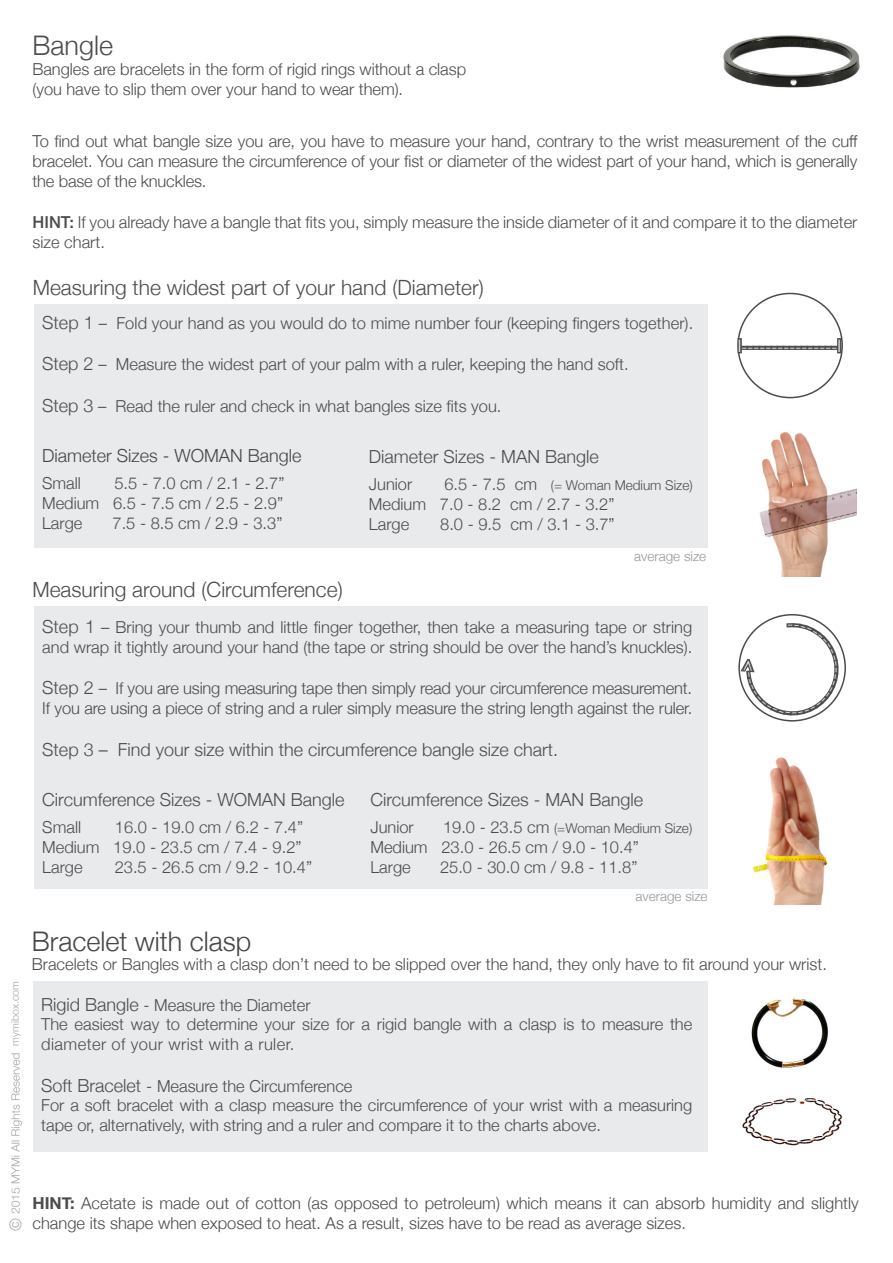
<style>
.page{position:relative;width:893px;height:1263px;background:#fff}
.page>*{position:absolute;margin:0;border:0;box-sizing:border-box;transform-origin:0 0}
.t1{font:300 27px "Helvetica Neue";color:#454647}
.t2{font:300 27px "Helvetica Neue";color:#4b4c4d}
.t3{font:300 21px "Helvetica Neue";color:#4b4c4d}
.t4{font:300 18px "Helvetica Neue";color:#4b4c4d}
.t5{font:300 18px "Helvetica Neue";color:#454647}
.t6{font:18px "Times";color:#e9eaeb}
.t7{font:300 16.5px/19.8px "Helvetica Neue";color:#4b4c4d}
.t8{font:300 16.5px "Helvetica Neue";letter-spacing:.025em;color:#4b4c4d}
.t9{font:300 13.5px "Helvetica Neue";color:#4b4c4d}
.t10{font:300 13.5px "Helvetica Neue";color:#95979a}
.t11{font:300 10.5px "Helvetica Neue";color:#a4a5a9}
.s1{font-weight:500}
.s2{font-size:18px}
.s3{font-size:16.5px}
.s4{font-weight:700}
</style>
<div class="page">
<div style="left:33px;top:981px;width:674px;height:171px;background:#e9eaeb"></div>
<div style="left:34px;top:606px;width:673px;height:282px;background:#e9eaeb"></div>
<div style="left:34px;top:304px;width:673px;height:244px;background:#e9eaeb"></div>
<img style="left:752px;top:757px;width:76px;height:148px">
<img style="left:759px;top:432px;width:98px;height:144px">
<img style="left:723px;top:35px;width:137px;height:53px">
<img style="left:742px;top:1098px;width:100px;height:48px">
<img style="left:751px;top:997px;width:78px;height:71px">
<div style="left:737px;top:293px;width:106px;height:105px;border:2px solid #4b4c4d;border-radius:50%"></div>
<div style="left:738px;top:338px;width:4px;height:15px;border:3px solid #4b4c4d"></div>
<svg style="left:741px;top:346px;width:96px;height:4px"></svg>
<div style="left:837px;top:338px;width:4px;height:15px;border:3px solid #4b4c4d"></div>
<img style="left:9px;top:1053px;width:13px;height:178px">
<svg style="left:738px;top:622px;width:102px;height:95px"></svg>
<p class="t2" style="left:33px;top:24px;width:82px">Bangle</p>
<p class="t7" style="left:33px;top:58px;width:435px">Bangles are bracelets in the form of rigid rings without a clasp</p>
<p class="t7" style="left:33px;top:78px;width:372px">(you have to slip them over your hand to wear them).</p>
<p class="t7" style="left:33px;top:130px;width:827px;text-align:justify">To find out what bangle size you are, you have to measure your hand, contrary to the wrist measurement of the cuff bracelet. You can measure the circumference of your fist or diameter of the widest part of your hand, which is generally the base of the knuckles.</p>
<p class="t7" style="left:33px;top:211px;width:826px"><span class="s1">HINT:</span> If you already have a bangle that fits you, simply measure the inside diameter of it and compare it to the diameter size chart.</p>
<p class="t11" style="left:7px;top:1045px;width:66px;rotate:-90deg">mymibox.com</p>
<p class="t3" style="left:33px;top:271px;width:452px">Measuring the widest part of your hand (Diameter)</p>
<p class="t7" style="left:42px;top:312px;width:653px"><span class="s2">Step 1</span> – Fold your hand as you would do to mime number four (keeping fingers together).</p>
<p class="t7" style="left:42px;top:353px;width:588px"><span class="s2">Step 2</span> – Measure the widest part of your palm with a ruler, keeping the hand soft.</p>
<p class="t7" style="left:42px;top:395px;width:461px"><span class="s2">Step 3</span> – Read the ruler and check in what bangles size fits you.</p>
<p class="t5" style="left:42px;top:441px;width:261px">Diameter Sizes - WOMAN Bangle</p>
<p class="t7" style="left:42px;top:472px;width:40px">Small</p>
<p class="t7" style="left:114px;top:472px;width:171px">5.5 - 7.0 cm / 2.1 - 2.7”</p>
<p class="t7" style="left:42px;top:492px;width:242px">Medium 6.5 - 7.5 cm / 2.5 - 2.9”</p>
<p class="t7" style="left:42px;top:512px;width:42px">Large</p>
<p class="t7" style="left:113px;top:512px;width:171px">7.5 - 8.5 cm / 2.9 - 3.3”</p>
<p class="t4" style="left:369px;top:442px;width:231px">Diameter Sizes - MAN Bangle</p>
<p class="t7" style="left:369px;top:473px;width:45px">Junior</p>
<p class="t9" style="left:444px;top:474px;width:250px"><span class="s3">6.5 - 7.5 cm</span> (= Woman Medium Size)</p>
<p class="t7" style="left:369px;top:493px;width:247px">Medium 7.0 - 8.2 cm / 2.7 - 3.2”</p>
<p class="t7" style="left:369px;top:513px;width:42px">Large</p>
<p class="t7" style="left:440px;top:513px;width:176px">8.0 - 9.5 cm / 3.1 - 3.7”</p>
<p class="t3" style="left:33px;top:572px;width:312px">Measuring around (Circumference)</p>
<p class="t10" style="left:634px;top:545px;width:74px">average size</p>
<p class="t7" style="left:42px;top:616px;width:651px"><span class="s2">Step 1</span> – Bring your thumb and little finger together, then take a measuring tape or string and wrap it tightly around your hand (the tape or string should be over the hand’s knuckles).</p>
<p class="t7" style="left:42px;top:677px;width:651px"><span class="s2">Step 2</span> – If you are using measuring tape then simply read your circumference measurement.<br>If you are using a piece of string and a ruler simply measure the string length against the ruler.</p>
<p class="t4" style="left:42px;top:735px;width:517px">Step 3 – Find your size within the circumference bangle size chart.</p>
<p class="t4" style="left:42px;top:785px;width:304px">Circumference Sizes - WOMAN Bangle</p>
<p class="t7" style="left:42px;top:816px;width:40px">Small</p>
<p class="t7" style="left:115px;top:816px;width:190px">16.0 - 19.0 cm / 6.2 - 7.4”</p>
<p class="t7" style="left:42px;top:836px;width:261px">Medium 19.0 - 23.5 cm / 7.4 - 9.2”</p>
<p class="t7" style="left:42px;top:855px;width:42px">Large</p>
<p class="t7" style="left:115px;top:855px;width:199px">23.5 - 26.5 cm / 9.2 - 10.4”</p>
<p class="t4" style="left:370px;top:785px;width:274px">Circumference Sizes - MAN Bangle</p>
<p class="t7" style="left:370px;top:816px;width:45px">Junior</p>
<p class="t9" style="left:443px;top:817px;width:251px"><span class="s3">19.0 - 23.5 cm</span> (=Woman Medium Size)</p>
<p class="t7" style="left:370px;top:836px;width:270px">Medium 23.0 - 26.5 cm / 9.0 - 10.4”</p>
<p class="t7" style="left:370px;top:855px;width:42px">Large</p>
<p class="t7" style="left:440px;top:855px;width:199px">25.0 - 30.0 cm / 9.8 - 11.8”</p>
<p class="t10" style="left:636px;top:885px;width:74px">average size</p>
<p class="t6" style="left:738px;top:329px;width:105px">|----------------|</p>
<p class="t1" style="left:32px;top:919px;width:221px">Bracelet with clasp</p>
<p class="t7" style="left:32px;top:953px;width:796px">Bracelets or Bangles with a clasp don’t need to be slipped over the hand, they only have to fit around your wrist.</p>
<p class="t7" style="left:41px;top:993px;width:271px"><span class="s2">Rigid Bangle</span> - Measure the Diameter</p>
<p class="t7" style="left:41px;top:1013px;width:652px">The easiest way to determine your size for a rigid bangle with a clasp is to measure the</p>
<p class="t8" style="left:41px;top:1031px;width:255px">diameter of your wrist with a ruler.</p>
<p class="t7" style="left:41px;top:1074px;width:313px"><span class="s2">Soft Bracelet</span> - Measure the Circumference</p>
<p class="t7" style="left:41px;top:1094px;width:653px">For a soft bracelet with a clasp measure the circumference of your wrist with a measuring tape or, alternatively, with string and a ruler and compare it to the charts above.</p>
<p class="t7" style="left:33px;top:1192px;width:828px"><span class="s4">HINT:</span> Acetate is made out of cotton (as opposed to petroleum) which means it can absorb humidity and slightly change its shape when exposed to heat. As a result, sizes have to be read as average sizes.</p>
</div>
